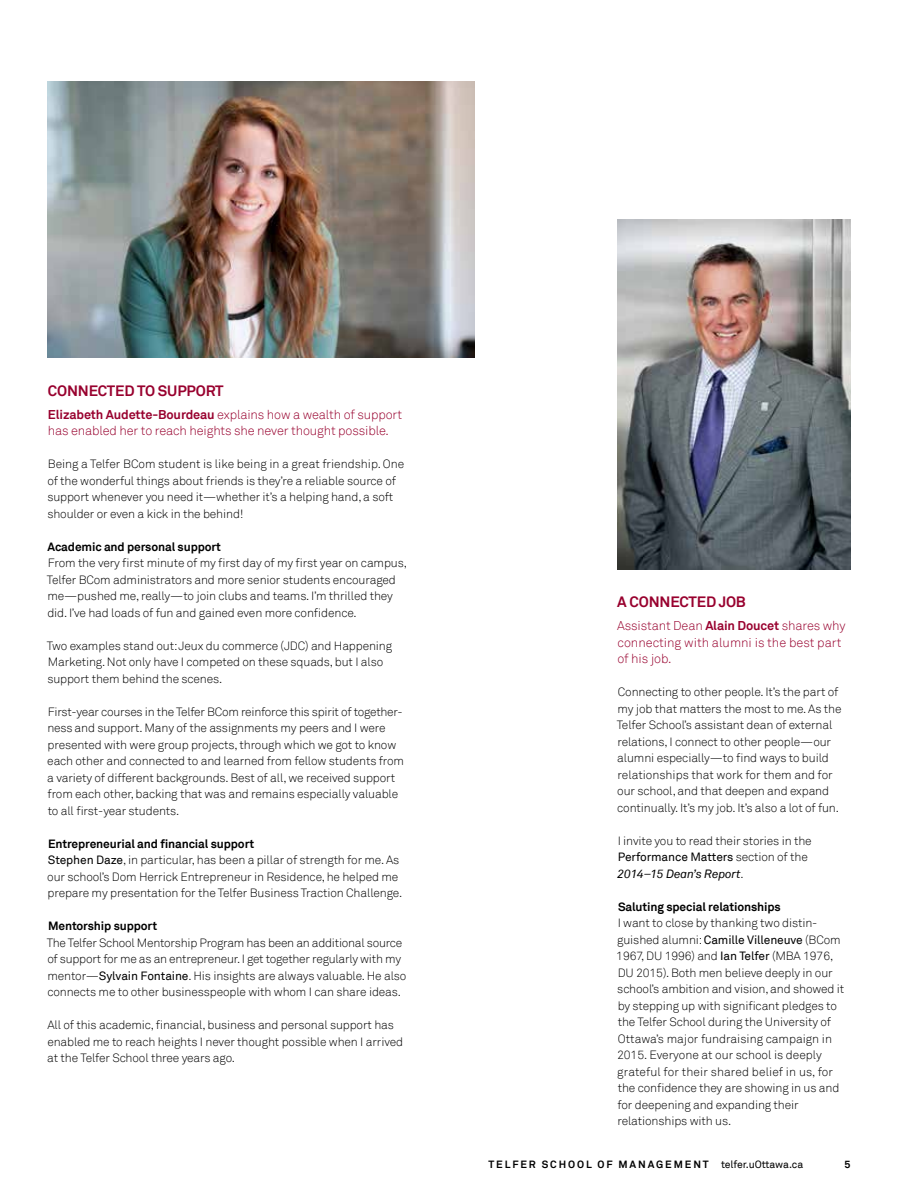
<style>
.page{position:relative;width:918px;height:1188px;background:#fff}
.page>*{position:absolute;margin:0;border:0;box-sizing:border-box;transform-origin:0 0}
.t1{font:700 15px "Akkurat";letter-spacing:-.01em;color:#98002e}
.t2{font:300 12.75px/16.5px "Akkurat";letter-spacing:-.01em;color:#98002e}
.t3{font:300 12px/16.5px "Akkurat";letter-spacing:-.01em;color:#000}
.t4{font:700 12px "Akkurat";letter-spacing:-.01em;color:#000}
.t5{font:700 10.5px "Akkurat";letter-spacing:.18em;color:#000}
.s1{font-weight:700}
.s2{font-weight:400}
.s3{font-weight:400;font-style:italic}
</style>
<div class="page">
<img style="left:47px;top:81px;width:427px;height:277px">
<img style="left:617px;top:219px;width:233px;height:350px">
<p class="t1" style="left:48px;top:381px;width:177px">CONNECTED TO SUPPORT</p>
<p class="t2" style="left:48px;top:406px;width:356px"><span class="s1">Elizabeth Audette-Bourdeau</span> explains how a wealth of support has enabled her to reach heights she never thought possible.</p>
<p class="t3" style="left:47px;top:456px;width:359px">Being a Telfer BCom student is like being in a great friendship. One of the wonderful things about friends is they’re a reliable source of support whenever you need it—whether it’s a helping hand, a soft shoulder or even a kick in the behind!</p>
<p class="t4" style="left:48px;top:539px;width:175px">Academic and personal support</p>
<p class="t3" style="left:47px;top:555px;width:362px">From the very first minute of my first day of my first year on campus, Telfer BCom administrators and more senior students encouraged me—pushed me, really—to join clubs and teams. I’m thrilled they did. I’ve had loads of fun and gained even more confidence.</p>
<p class="t3" style="left:47px;top:638px;width:347px">Two examples stand out: Jeux du commerce (JDC) and Happening<br>Marketing. Not only have I competed on these squads, but I also support them behind the scenes.</p>
<p class="t3" style="left:47px;top:704px;width:358px">First-year courses in the Telfer BCom reinforce this spirit of together&shy;ness and support. Many of the assignments my peers and I were presented with were group projects, through which we got to know each other and connected to and learned from fellow students from a variety of different backgrounds. Best of all, we received support from each other, backing that was and remains especially valuable to all first-year students.</p>
<p class="t3" style="left:47px;top:836px;width:356px"><span class="s1">Entrepreneurial and financial support<br></span><span class="s2">Stephen Daze</span>, in particular, has been a pillar of strength for me. As our school’s Dom Herrick Entrepreneur in Residence, he helped me prepare my presentation for the Telfer Business Traction Challenge.</p>
<p class="t4" style="left:48px;top:919px;width:111px">Mentorship support</p>
<p class="t3" style="left:47px;top:935px;width:361px">The Telfer School Mentorship Program has been an additional source of support for me as an entrepreneur. I get together regularly with my mentor—<span class="s2">Sylvain Fontaine</span>. His insights are always valuable. He also connects me to other businesspeople with whom I can share ideas.</p>
<p class="t3" style="left:47px;top:1017px;width:357px">All of this academic, financial, business and personal support has enabled me to reach heights I never thought possible when I arrived at the Telfer School three years ago.</p>
<p class="t1" style="left:617px;top:592px;width:130px">A CONNECTED JOB</p>
<p class="t2" style="left:617px;top:618px;width:230px">Assistant Dean <span class="s1">Alain Doucet</span> shares why connecting with alumni is the best part of his job.</p>
<p class="t3" style="left:617px;top:684px;width:226px">Connecting to other people. It’s the part of my job that matters the most to me. As the Telfer School’s assistant dean of external relations, I connect to other people—our alumni especially—to find ways to build relationships that work for them and for our school, and that deepen and expand continually. It’s my job. It’s also a lot of fun.</p>
<p class="t3" style="left:618px;top:833px;width:196px">I invite you to read their stories in the<br><span class="s2">Performance Matters</span> section of the<br><span class="s3">2014–15 Dean’s Report</span>.</p>
<p class="t4" style="left:618px;top:899px;width:164px">Saluting special relationships</p>
<p class="t3" style="left:616px;top:915px;width:230px">I want to close by thanking two distin&shy;guished alumni: <span class="s2">Camille Villeneuve</span> (BCom 1967, DU 1996) and <span class="s2">Ian Telfer</span> (MBA 1976, DU 2015). Both men believe deeply in our school’s ambition and vision, and showed it by stepping up with significant pledges to the Telfer School during the University of Ottawa’s major fundraising campaign in 2015. Everyone at our school is deeply grateful for their shared belief in us, for the confidence they are showing in us and for deepening and expanding their relationships with us.</p>
<p class="t5" style="left:488px;top:1158px;width:316px">TELFER SCHOOL OF MANAGEMENT <span class="s2">telfer.uOttawa.ca</span></p>
<p class="t5" style="left:845px;top:1158px;width:7px">5</p>
</div>
